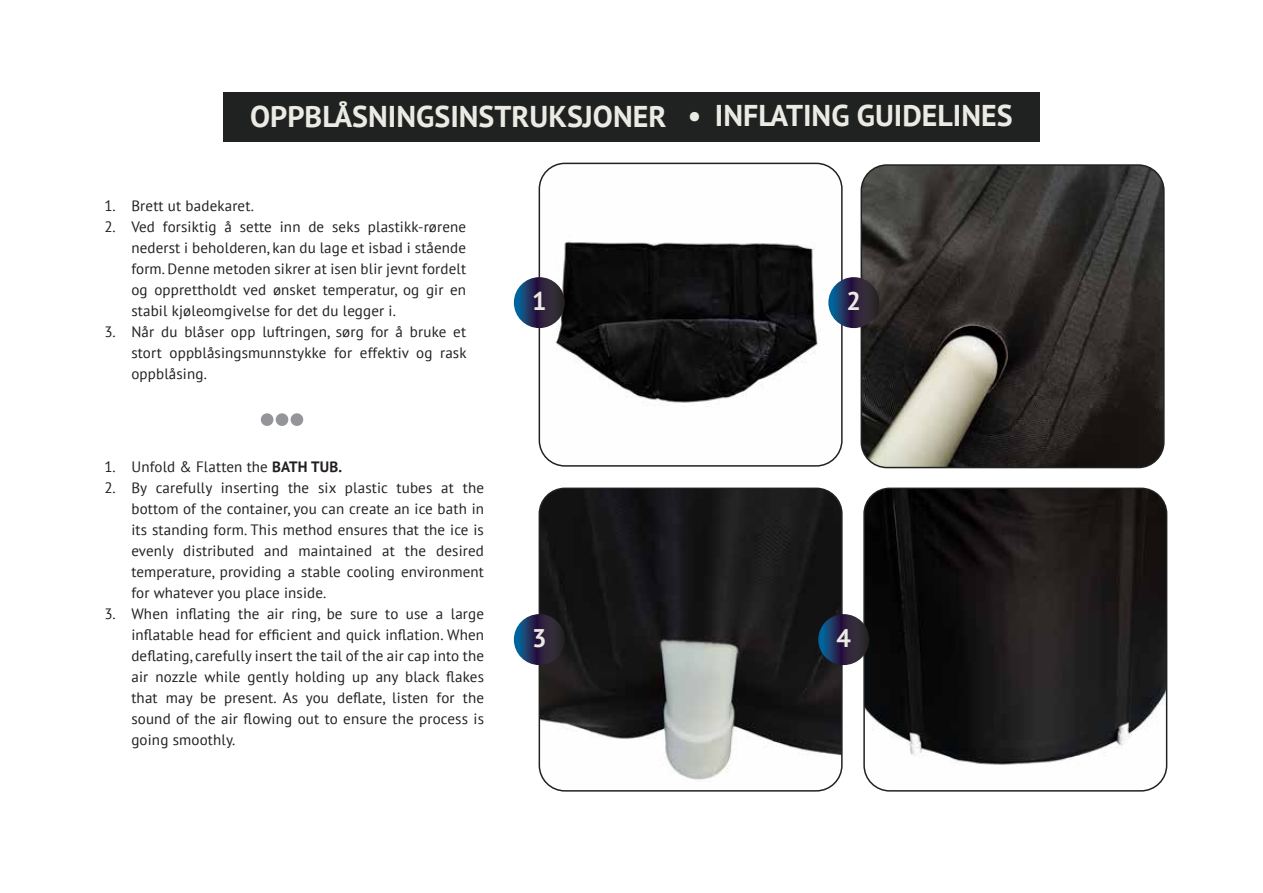
<style>
.page{position:relative;width:1263px;height:893px;background:#fff}
.page>*{position:absolute;margin:0;border:0;box-sizing:border-box;transform-origin:0 0}
.t1{font:700 30px "PT Sans";color:#ebeae4}
.t2{font:700 25.5px "PT Sans";color:#ebeae4}
.t3{font:15px/21px "PT Sans";letter-spacing:.01em;color:#231f20;text-align:justify}
.s1{font-weight:700}
</style>
<div class="page">
<div style="left:223px;top:92px;width:817px;height:49px;background:#202221"></div>
<img style="left:539px;top:163px;width:301px;height:302px">
<div style="left:539px;top:163px;width:304px;height:304px;border:2px solid #202221;border-radius:26px"></div>
<img style="left:863px;top:165px;width:301px;height:303px">
<div style="left:860px;top:164px;width:304px;height:304px;border:2px solid #202221;border-radius:26px"></div>
<img style="left:539px;top:488px;width:301px;height:301px">
<div style="left:539px;top:488px;width:304px;height:304px;border:2px solid #202221;border-radius:26px"></div>
<img style="left:866px;top:488px;width:301px;height:301px">
<div style="left:863px;top:488px;width:304px;height:304px;border:2px solid #202221;border-radius:26px"></div>
<svg style="left:514px;top:277px;width:51px;height:51px;background:#27304f"></svg>
<svg style="left:828px;top:277px;width:51px;height:51px;background:#283150"></svg>
<svg style="left:514px;top:614px;width:51px;height:51px;background:#262e4e"></svg>
<svg style="left:818px;top:614px;width:51px;height:51px;background:#252e4d"></svg>
<div style="left:276px;top:413px;width:12px;height:13px;background:#939598;border-radius:50%"></div>
<div style="left:291px;top:413px;width:12px;height:13px;background:#939598;border-radius:50%"></div>
<div style="left:261px;top:413px;width:12px;height:13px;background:#939598;border-radius:50%"></div>
<h1 class="t1" style="left:250px;top:96px;width:764px">OPPBLÅSNINGSINSTRUKSJONER • INFLATING GUIDELINES</h1>
<p class="t3" style="left:104px;top:195px;width:151px">1. Brett ut badekaret.</p>
<p class="t3" style="left:131px;top:216px;width:336px;text-indent:-27px">2. Ved forsiktig å sette inn de seks plastikk-rørene nederst i beholderen, kan du lage et isbad i stående form. Denne metoden sikrer at isen blir jevnt fordelt og opprettholdt ved ønsket temperatur, og gir en stabil kjøleomgivelse for det du legger i.</p>
<p class="t3" style="left:131px;top:321px;width:337px;text-indent:-27px">3. Når du blåser opp luftringen, sørg for å bruke et stort oppblåsingsmunnstykke for effektiv og rask oppblåsing.</p>
<p class="t3" style="left:104px;top:456px;width:239px">1. Unfold &amp; Flatten the <span class="s1">BATH TUB.</span></p>
<p class="t3" style="left:131px;top:477px;width:354px;text-indent:-27px">2. By carefully inserting the six plastic tubes at the bottom of the container, you can create an ice bath in its standing form. This method ensures that the ice is evenly distributed and maintained at the desired temperature, providing a stable cooling environment for whatever you place inside.</p>
<p class="t3" style="left:131px;top:603px;width:354px;text-indent:-27px">3. When inflating the air ring, be sure to use a large inflatable head for efficient and quick inflation. When deflating, carefully insert the tail of the air cap into the air nozzle while gently holding up any black flakes that may be present. As you deflate, listen for the sound of the air flowing out to ensure the process is going smoothly.</p>
<h2 class="t2" style="left:532px;top:284px;width:16px">1</h2>
<h2 class="t2" style="left:846px;top:284px;width:16px">2</h2>
<h2 class="t2" style="left:532px;top:621px;width:16px">3</h2>
<h2 class="t2" style="left:836px;top:621px;width:16px">4</h2>
</div>
